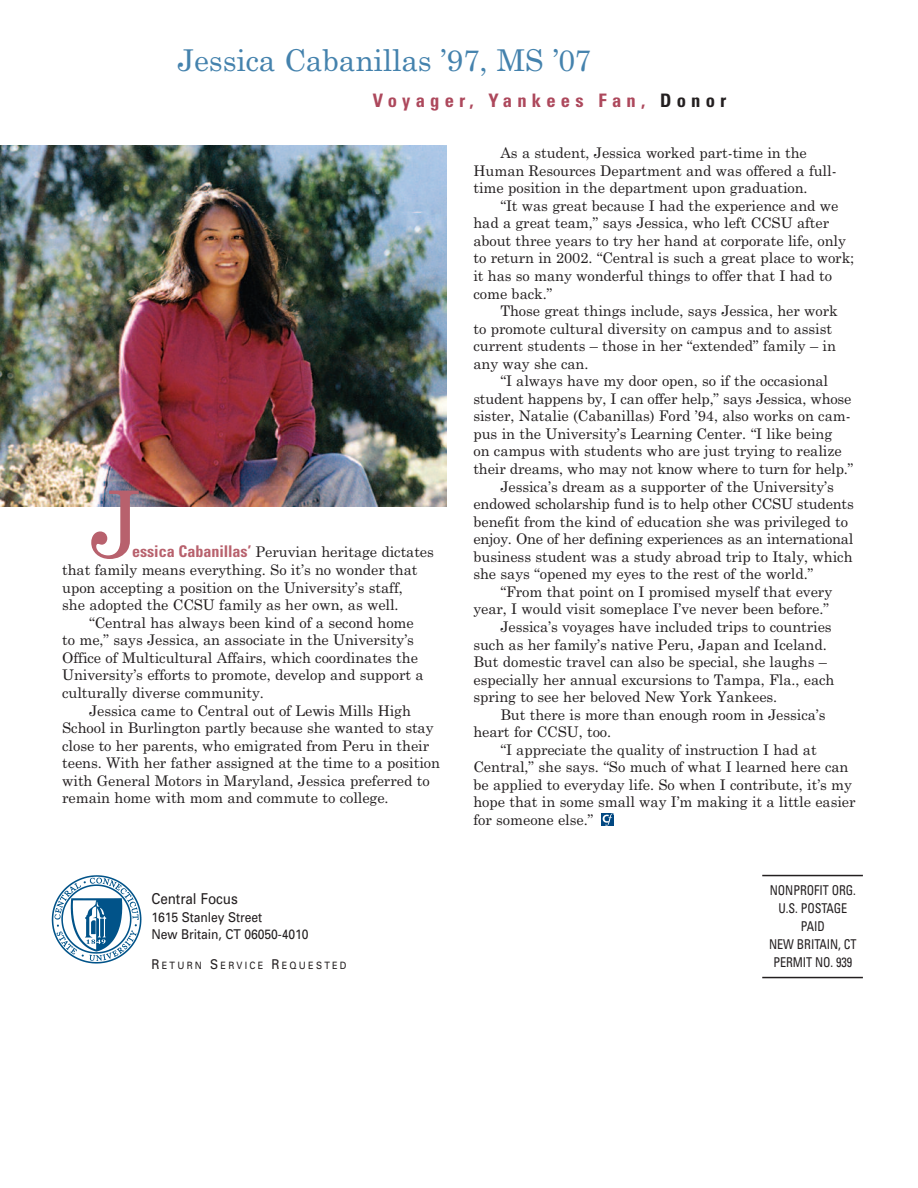
<style>
.page{position:relative;width:918px;height:1188px;background:#fff}
.page>*{position:absolute;margin:0;border:0;box-sizing:border-box;transform-origin:0 0}
.t1{font:93px "Century Schoolbook";color:#b8616d}
.t2{font:30px "Century Schoolbook";letter-spacing:-.005em;color:#4482ad}
.t3{font:700 condensed 18.6px "Univers";letter-spacing:.28em;color:#ad485c}
.t4{font:15px "Univers";letter-spacing:-.005em;color:#231f20;scale:.9 1}
.t5{font:14.7px/17.5px "Century Schoolbook";letter-spacing:-.005em;color:#231f20}
.t6{font:condensed 13.5px/18px "Univers";letter-spacing:-.005em;color:#231f20;text-align:center;scale:.9 1}
.t7{font:13.5px/17.7px "Univers";letter-spacing:-.005em;color:#231f20;scale:.9 1}
.t8{font:10.2px "Univers";letter-spacing:.245em;color:#231f20;scale:.9 1}
.s1{color:#231f20}
.s2{font-family:"Univers";font-weight:700;font-stretch:condensed;font-size:16.2px;color:#b8616d}
.s3{font-size:13.5px}
</style>
<div class="page">
<hr style="left:762px;top:875px;width:101px;height:1px;background:#231f20">
<hr style="left:762px;top:977px;width:101px;height:1px;background:#231f20">
<img style="left:51px;top:875px;width:91px;height:89px">
<svg style="left:601px;top:813px;width:2px;height:13px"></svg>
<svg style="left:603px;top:813px;width:11px;height:13px"></svg>
<img style="left:0;top:146px;width:446px;height:361px">
<h2 class="t2" style="left:178px;top:43px;width:415px">Jessica Cabanillas ’97, MS ’07</h2>
<p class="t3" style="left:373px;top:93px;width:355px">Voyager, Yankees Fan, <span class="s1">Donor</span></p>
<h1 class="t1" style="left:90px;top:471px;width:53px">J</h1>
<p class="t5" style="left:62px;top:543px;width:373px;text-indent:70px"><span class="s2">essica Cabanillas’</span> Peruvian heritage dictates that family means everything. So it’s no wonder that upon accepting a position on the University’s staff,<br>she adopted the CCSU family as her own, as well.</p>
<p class="t5" style="left:62px;top:614px;width:363px;text-indent:27px">“Central has always been kind of a second home to me,” says Jessica, an associate in the University’s Office of Multicultural Affairs, which coordinates the University’s efforts to promote, develop and support a culturally diverse community.</p>
<p class="t5" style="left:62px;top:702px;width:379px;text-indent:27px">Jessica came to Central out of Lewis Mills High School in Burlington partly because she wanted to stay close to her parents, who emigrated from Peru in their teens. With her father assigned at the time to a position with General Motors in Maryland, Jessica preferred to remain home with mom and commute to college.</p>
<p class="t4" style="left:151px;top:893px;width:98px">Central Focus</p>
<p class="t7" style="left:151px;top:909px;width:176px">1615 Stanley Street<br>New Britain, CT 06050-4010</p>
<p class="t8" style="left:151px;top:962px;width:218px"><span class="s3">R</span>ETURN <span class="s3">S</span>ERVICE <span class="s3">R</span>EQUESTED</p>
<p class="t5" style="left:473px;top:144px;width:365px;text-indent:27px">As a student, Jessica worked part-time in the<br>Human Resources Department and was offered a full&shy;time position in the department upon graduation.</p>
<p class="t5" style="left:473px;top:197px;width:382px;text-indent:27px">“It was great because I had the experience and we had a great team,” says Jessica, who left CCSU after about three years to try her hand at corporate life, only to return in 2002. “Central is such a great place to work; it has so many wonderful things to offer that I had to come back.”</p>
<p class="t5" style="left:473px;top:302px;width:366px;text-indent:27px">Those great things include, says Jessica, her work to promote cultural diversity on campus and to assist current students – those in her “extended” family – in any way she can.</p>
<p class="t5" style="left:500px;top:372px;width:329px">“I always have my door open, so if the occasional</p>
<p class="t5" style="left:473px;top:390px;width:379px">student happens by, I can offer help,” says Jessica, whose</p>
<p class="t5" style="left:473px;top:408px;width:379px">sister, Natalie (Cabanillas) Ford ’94, also works on cam-</p>
<p class="t5" style="left:473px;top:425px;width:360px">pus in the University’s Learning Center. “I like being</p>
<p class="t5" style="left:473px;top:443px;width:370px">on campus with students who are just trying to realize</p>
<p class="t5" style="left:473px;top:460px;width:382px">their dreams, who may not know where to turn for help.”</p>
<p class="t5" style="left:500px;top:478px;width:335px">Jessica’s dream as a supporter of the University’s</p>
<p class="t5" style="left:473px;top:495px;width:382px">endowed scholarship fund is to help other CCSU students</p>
<p class="t5" style="left:473px;top:513px;width:376px">benefit from the kind of education she was privileged to</p>
<p class="t5" style="left:473px;top:530px;width:381px">enjoy. One of her defining experiences as an international</p>
<p class="t5" style="left:473px;top:548px;width:381px">business student was a study abroad trip to Italy, which</p>
<p class="t5" style="left:473px;top:565px;width:341px">she says “opened my eyes to the rest of the world.”</p>
<p class="t5" style="left:500px;top:583px;width:333px">“From that point on I promised myself that every</p>
<p class="t5" style="left:473px;top:601px;width:357px">year, I would visit someplace I’ve never been before.”</p>
<p class="t5" style="left:500px;top:618px;width:333px">Jessica’s voyages have included trips to countries</p>
<p class="t5" style="left:473px;top:636px;width:355px">such as her family’s native Peru, Japan and Iceland.</p>
<p class="t5" style="left:473px;top:653px;width:355px">But domestic travel can also be special, she laughs –</p>
<p class="t5" style="left:473px;top:671px;width:363px">especially her annual excursions to Tampa, Fla., each</p>
<p class="t5" style="left:473px;top:688px;width:305px">spring to see her beloved New York Yankees.</p>
<p class="t5" style="left:500px;top:706px;width:327px">But there is more than enough room in Jessica’s</p>
<p class="t5" style="left:473px;top:723px;width:139px">heart for CCSU, too.</p>
<p class="t5" style="left:500px;top:741px;width:318px">“I appreciate the quality of instruction I had at</p>
<p class="t5" style="left:473px;top:759px;width:377px">Central,” she says. “So much of what I learned here can</p>
<p class="t5" style="left:473px;top:776px;width:380px">be applied to everyday life. So when I contribute, it’s my</p>
<p class="t5" style="left:473px;top:794px;width:384px">hope that in some small way I’m making it a little easier</p>
<p class="t5" style="left:473px;top:811px;width:121px">for someone else.”</p>
<p class="t6" style="left:769px;top:882px;width:99px">NONPROFIT ORG.<br>U.S. POSTAGE<br>PAID<br>NEW BRITAIN, CT<br>PERMIT NO. 939</p>
</div>
